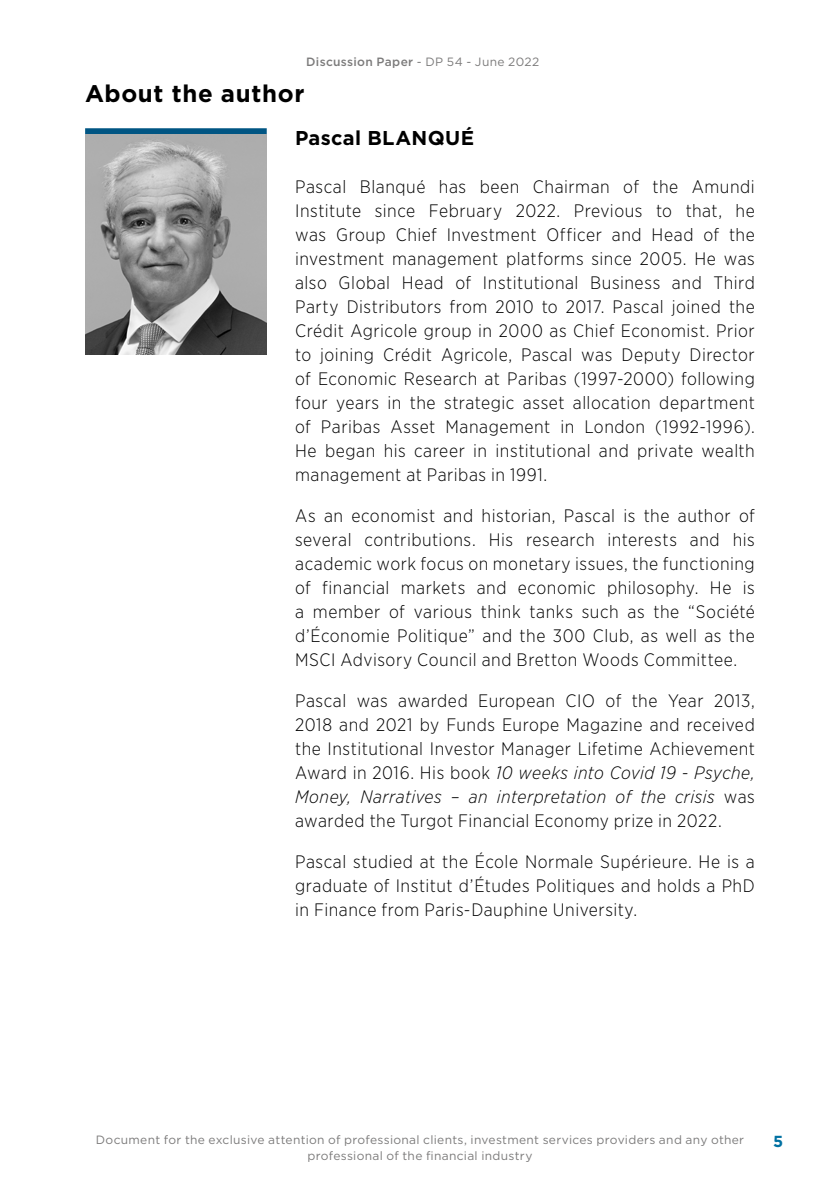
<style>
.page{position:relative;width:840px;height:1191px;background:#fff}
.page>*{position:absolute;margin:0;border:0;box-sizing:border-box;transform-origin:0 0}
.t1{font:700 24px "Gotham";letter-spacing:.025em;color:#000}
.t2{font:700 20px "Gotham";letter-spacing:.02em;color:#000}
.t3{font:300 18px/24px "Gotham Narrow";letter-spacing:.03em;color:#000;text-align:justify}
.t4{font:700 16px "Gotham";color:#0071a2}
.t5{font:12px/16px "Gotham";letter-spacing:.025em;color:#7c7b7b;text-align:center}
.t6{font:500 12px "Gotham";letter-spacing:.025em;color:#7c7b7b}
.s1{font-weight:400}
.s2{font-style:italic}
</style>
<div class="page">
<div style="left:85px;top:128px;width:181px;height:6px;background:#005583"></div>
<img style="left:85px;top:134px;width:181px;height:220px">
<p class="t6" style="left:306px;top:54px;width:234px">Discussion Paper <span class="s1">- DP 54 - June 2022</span></p>
<h1 class="t1" style="left:85px;top:77px;width:221px">About the author</h1>
<p class="t2" style="left:295px;top:125px;width:181px">Pascal BLANQUÉ</p>
<p class="t3" style="left:295px;top:174px;width:461px">Pascal Blanqué has been Chairman of the Amundi Institute since February 2022. Previous to that, he was Group Chief Investment Officer and Head of the investment management platforms since 2005. He was also Global Head of Institutional Business and Third Party Distributors from 2010 to 2017. Pascal joined the Crédit Agricole group in 2000 as Chief Economist. Prior to joining Crédit Agricole, Pascal was Deputy Director of Economic Research at Paribas (1997-2000) following four years in the strategic asset allocation department of Paribas Asset Management in London (1992-1996).<br>He began his career in institutional and private wealth management at Paribas in 1991.</p>
<p class="t3" style="left:295px;top:503px;width:461px">As an economist and historian, Pascal is the author of several contributions. His research interests and his academic work focus on monetary issues, the functioning of financial markets and economic philosophy. He is a member of various think tanks such as the “Société d’Économie Politique” and the 300 Club, as well as the MSCI Advisory Council and Bretton Woods Committee.</p>
<p class="t3" style="left:295px;top:688px;width:461px">Pascal was awarded European CIO of the Year 2013, 2018 and 2021 by Funds Europe Magazine and received the Institutional Investor Manager Lifetime Achievement Award in 2016. His book <span class="s2">10 weeks into Covid 19 - Psyche, Money, Narratives – an interpretation of the crisis</span> was awarded the Turgot Financial Economy prize in 2022.</p>
<p class="t3" style="left:295px;top:849px;width:461px">Pascal studied at the École Normale Supérieure. He is a graduate of Institut d’Études Politiques and holds a PhD in Finance from Paris-Dauphine University.</p>
<p class="t5" style="left:96px;top:1131px;width:649px">Document for the exclusive attention of professional clients, investment services providers and any other professional of the financial industry</p>
<p class="t4" style="left:772px;top:1130px;width:12px">5</p>
</div>
